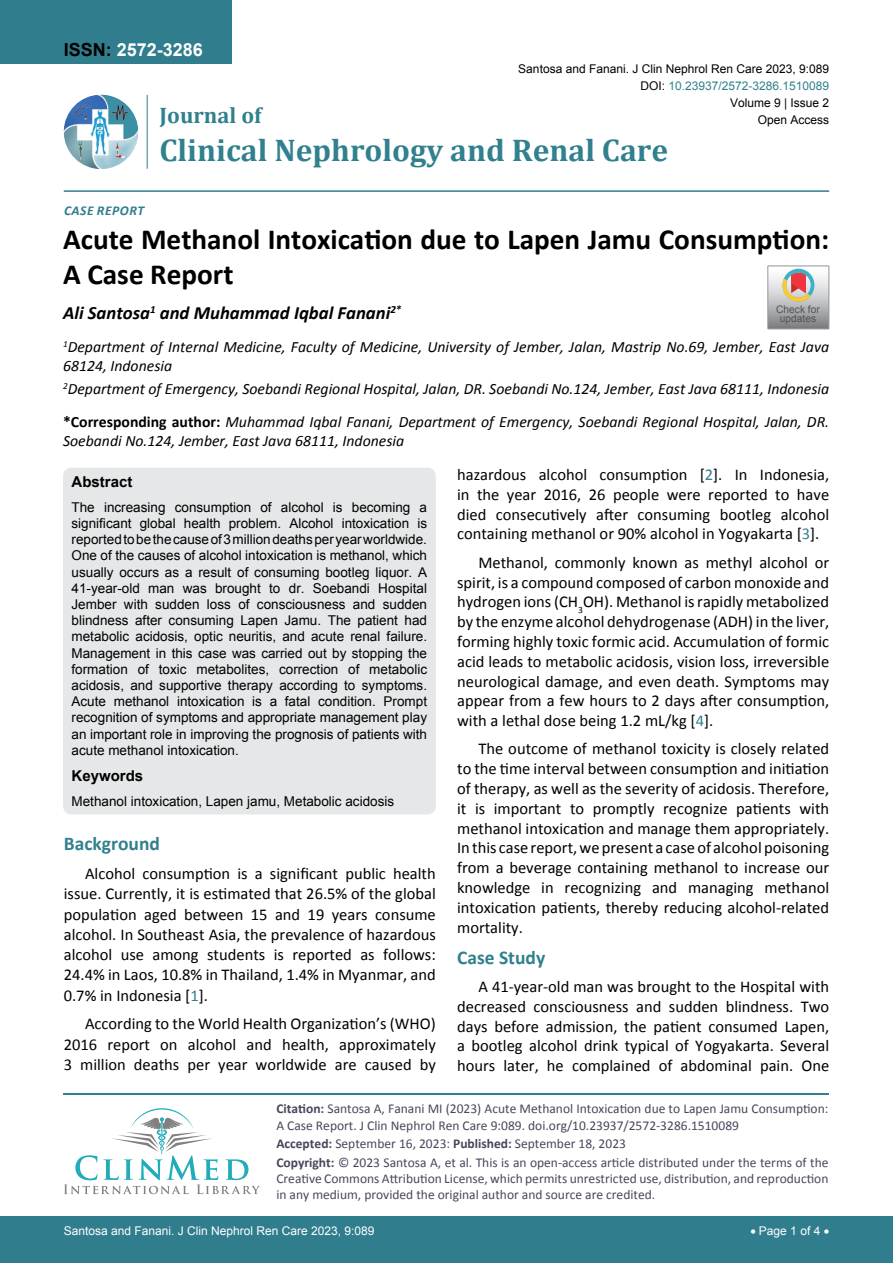
<style>
.page{position:relative;width:893px;height:1263px;background:#fff}
.page>*{position:absolute;margin:0;border:0;box-sizing:border-box;transform-origin:0 0}
.t1{font:700 31.5px "Cambria";color:#30808d}
.t2{font:700 29.25px/34.5px "Calibri";color:#000}
.t3{font:700 22.5px "Cambria";color:#30808d}
.t4{font:700 19.5px "Calibri";color:#30808d}
.t5{font:italic 700 18.75px "Calibri";color:#000}
.t6{font:700 18px "Arial";color:#fff}
.t7{font:16.5px/19.8px "Calibri";color:#000;text-align:justify}
.t8{font:italic 15.75px/18.9px "Calibri";color:#000}
.t9{font:700 15px "Arial";color:#000}
.t10{font:13.5px/16.2px "Arial";color:#000;text-align:justify}
.t11{font:13.5px/16.2px "Calibri";color:#47475c}
.t12{font:italic 700 13.5px "Calibri";letter-spacing:.04em;color:#307d8d}
.t13{font:12px "Arial";color:#000}
.t14{font:12px "Arial";color:#fff}
.t15{font:12px "Arial";color:#30808d}
.t16{font:10.5px/9px "Arial";color:#535353;text-align:center}
.s1{color:#000}
.s2{font-weight:700;font-style:normal}
.s3{color:#30808d}
.s4{font-weight:700}
</style>
<div class="page">
<hr style="left:64px;top:1093px;width:765px;height:2px;background:#30808d">
<svg style="left:64px;top:1108px;width:196px;height:86px"></svg>
<div style="left:0;top:0;width:231px;height:64px;background:#307d8d"></div>
<img style="left:64px;top:95px;width:74px;height:74px;border-radius:37px">
<hr style="left:147px;top:95px;width:1px;height:74px;background:#307d8d">
<hr style="left:64px;top:190px;width:765px;height:2px;background:#307d8d">
<div style="left:0;top:1217px;width:893px;height:46px;background:#307d8d"></div>
<svg style="left:768px;top:266px;width:61px;height:63px"></svg>
<div style="left:63px;top:468px;width:373px;height:346px;background:#e6e7e8;border-radius:9px"></div>
<p class="t6" style="left:64px;top:38px;width:141px"><span class="s1">ISSN:</span> 2572-3286</p>
<p class="t13" style="left:518px;top:60px;width:312px">Santosa and Fanani. J Clin Nephrol Ren Care 2023, 9:089</p>
<p class="t13" style="left:730px;top:95px;width:101px">Volume 9 | Issue 2</p>
<p class="t15" style="left:640px;top:78px;width:190px"><span class="s1">DOI:</span> 10.23937/2572-3286.1510089</p>
<h3 class="t3" style="left:160px;top:100px;width:103px">Journal of</h3>
<h1 class="t1" style="left:160px;top:128px;width:510px">Clinical Nephrology and Renal Care</h1>
<p class="t13" style="left:758px;top:112px;width:73px">Open Access</p>
<p class="t12" style="left:64px;top:202px;width:82px">Case Report</p>
<h2 class="t2" style="left:63px;top:222px;width:768px">Acute Methanol Intoxication due to Lapen Jamu Consumption:<br>A Case Report</h2>
<p class="t5" style="left:63px;top:301px;width:340px">Ali Santosa<sup>1</sup> and Muhammad Iqbal Fanani<sup>2*</sup></p>
<p class="t8" style="left:63px;top:337px;width:768px"><sup>1</sup>Department of Internal Medicine, Faculty of Medicine, University of Jember, Jalan, Mastrip No.69, Jember, East Java<br>68124, Indonesia</p>
<p class="t8" style="left:63px;top:372px;width:768px;line-height:33px"><sup>2</sup>Department of Emergency, Soebandi Regional Hospital, Jalan, DR. Soebandi No.124, Jember, East Java 68111, Indonesia <span class="s2">*Corresponding author:</span> Muhammad Iqbal Fanani, Department of Emergency, Soebandi Regional Hospital, Jalan, DR.</p>
<p class="t8" style="left:63px;top:431px;width:343px">Soebandi No.124, Jember, East Java 68111, Indonesia</p>
<p class="t16" style="left:776px;top:305px;width:45px">Check for updates</p>
<p class="t9" style="left:72px;top:472px;width:62px">Abstract</p>
<p class="t10" style="left:72px;top:499px;width:357px">The increasing consumption of alcohol is becoming a significant global health problem. Alcohol intoxication is reported to be the cause of 3 million deaths per year worldwide.<br>One of the causes of alcohol intoxication is methanol, which usually occurs as a result of consuming bootleg liquor. A 41-year-old man was brought to dr. Soebandi Hospital Jember with sudden loss of consciousness and sudden blindness after consuming Lapen Jamu. The patient had metabolic acidosis, optic neuritis, and acute renal failure.<br>Management in this case was carried out by stopping the formation of toxic metabolites, correction of metabolic acidosis, and supportive therapy according to symptoms.<br>Acute methanol intoxication is a fatal condition. Prompt recognition of symptoms and appropriate management play an important role in improving the prognosis of patients with acute methanol intoxication.</p>
<p class="t9" style="left:72px;top:766px;width:73px">Keywords</p>
<p class="t10" style="left:72px;top:793px;width:324px">Methanol intoxication, Lapen jamu, Metabolic acidosis</p>
<p class="t4" style="left:64px;top:831px;width:98px">Background</p>
<p class="t7" style="left:64px;top:864px;width:374px;line-height:20.2px;text-indent:21px">Alcohol consumption is a significant public health issue. Currently, it is estimated that 26.5% of the global population aged between 15 and 19 years consume alcohol. In Southeast Asia, the prevalence of hazardous alcohol use among students is reported as follows:<br>24.4% in Laos, 10.8% in Thailand, 1.4% in Myanmar, and 0.7% in Indonesia [<span class="s3">1</span>].</p>
<p class="t7" style="left:64px;top:1014px;width:374px;line-height:20.2px;text-indent:21px">According to the World Health Organization’s (WHO)<br>2016 report on alcohol and health, approximately 3 million deaths per year worldwide are caused by</p>
<p class="t7" style="left:457px;top:465px;width:374px">hazardous alcohol consumption [<span class="s3">2</span>]. In Indonesia, in the year 2016, 26 people were reported to have died consecutively after consuming bootleg alcohol containing methanol or 90% alcohol in Yogyakarta [<span class="s3">3</span>].</p>
<p class="t7" style="left:457px;top:552px;width:374px;text-indent:21px">Methanol, commonly known as methyl alcohol or spirit, is a compound composed of carbon monoxide and hydrogen ions (CH<sub>3</sub>OH). Methanol is rapidly metabolized by the enzyme alcohol dehydrogenase (ADH) in the liver, forming highly toxic formic acid. Accumulation of formic acid leads to metabolic acidosis, vision loss, irreversible neurological damage, and even death. Symptoms may appear from a few hours to 2 days after consumption, with a lethal dose being 1.2 mL/kg [<span class="s3">4</span>].</p>
<p class="t7" style="left:457px;top:739px;width:374px;text-indent:21px">The outcome of methanol toxicity is closely related to the time interval between consumption and initiation of therapy, as well as the severity of acidosis. Therefore, it is important to promptly recognize patients with methanol intoxication and manage them appropriately.<br>In this case report, we present a case of alcohol poisoning from a beverage containing methanol to increase our knowledge in recognizing and managing methanol intoxication patients, thereby reducing alcohol-related mortality.</p>
<p class="t4" style="left:457px;top:945px;width:90px">Case Study</p>
<p class="t7" style="left:457px;top:977px;width:374px;text-indent:21px">A 41-year-old man was brought to the Hospital with decreased consciousness and sudden blindness. Two days before admission, the patient consumed Lapen, a bootleg alcohol drink typical of Yogyakarta. Several hours later, he complained of abdominal pain. One</p>
<p class="t11" style="left:276px;top:1101px;width:554px"><span class="s4">Citation:</span> Santosa A, Fanani MI (2023) Acute Methanol Intoxication due to Lapen Jamu Consumption:<br>A Case Report. J Clin Nephrol Ren Care 9:089. doi.org/10.23937/2572-3286.1510089</p>
<p class="t11" style="left:276px;top:1134px;width:554px;line-height:18.6px"><span class="s4">Accepted:</span> September 16, 2023: <span class="s4">Published:</span> September 18, 2023<br><span class="s4">Copyright:</span> © 2023 Santosa A, et al. This is an open-access article distributed under the terms of the</p>
<p class="t11" style="left:276px;top:1170px;width:554px">Creative Commons Attribution License, which permits unrestricted use, distribution, and reproduction in any medium, provided the original author and source are credited.</p>
<p class="t14" style="left:64px;top:1223px;width:312px">Santosa and Fanani. J Clin Nephrol Ren Care 2023, 9:089</p>
<p class="t14" style="left:750px;top:1223px;width:80px">• Page 1 of 4 •</p>
</div>
